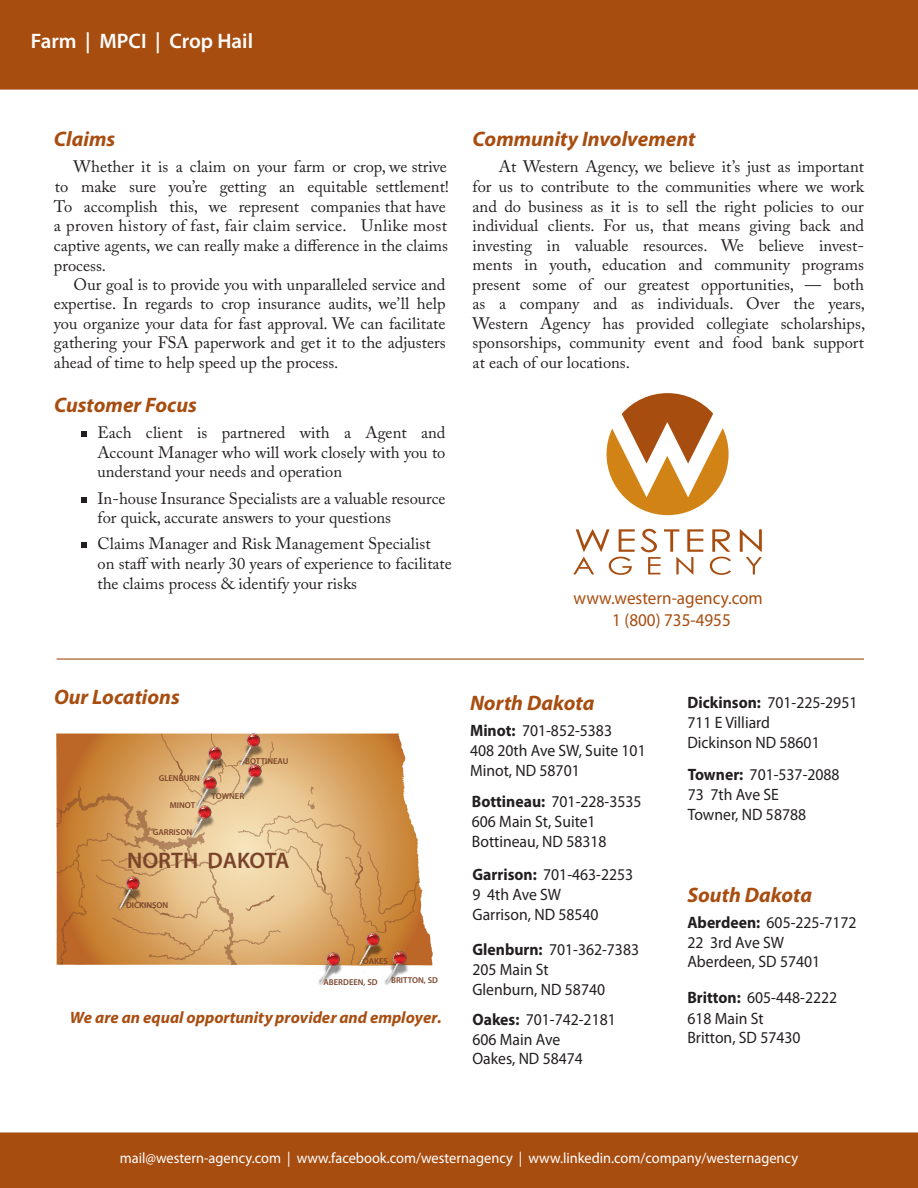
<style>
.page{position:relative;width:918px;height:1188px;background:#fff}
.page>*{position:absolute;margin:0;border:0;box-sizing:border-box;transform-origin:0 0}
.t1{font:600 22.65px "Myriad Pro";color:#7a442a}
.t2{font:italic 700 21px "Myriad Pro";color:#a84d10}
.t3{font:600 21px "Myriad Pro";color:#fff}
.t4{font:18px/21.6px "Myriad Pro";color:#a84d10;text-align:center;scale:.95 1}
.t5{font:16.5px/19.5px "Adobe Caslon Pro";color:#231f20}
.t6{font:16.5px/19.8px "Myriad Pro";color:#231f20;scale:.95 1}
.t7{font:italic 700 16.5px "Myriad Pro";color:#a84d10}
.t8{font:15px "Myriad Pro";color:#fff;scale:.96 1}
.t9{font:600 8.55px "Myriad Pro";color:#7a442a}
.s1{font-weight:700}
</style>
<div class="page">
<div style="left:0;top:0;width:918px;height:90px;background:#a84d10"></div>
<svg style="left:81px;top:432px;width:5px;height:5px"></svg>
<svg style="left:81px;top:497px;width:5px;height:5px"></svg>
<svg style="left:81px;top:543px;width:5px;height:5px"></svg>
<div style="left:0;top:1133px;width:918px;height:55px;background:#a84d10"></div>
<hr style="left:57px;top:659px;width:807px;height:1px;background:#a84d10">
<svg style="left:607px;top:393px;width:122px;height:122px"></svg>
<svg style="left:573px;top:529px;width:62px;height:46px"></svg>
<svg style="left:641px;top:529px;width:62px;height:45px"></svg>
<svg style="left:710px;top:529px;width:21px;height:46px"></svg>
<svg style="left:740px;top:529px;width:22px;height:45px"></svg>
<img style="left:385px;top:909px;width:48px;height:76px">
<svg style="left:56px;top:733px;width:364px;height:251px;background:#daab74"></svg>
<p class="t3" style="left:31px;top:28px;width:224px">Farm | MPCI | Crop Hail</p>
<p class="t2" style="left:54px;top:126px;width:63px">Claims</p>
<p class="t5" style="left:54px;top:157px;width:397px;text-indent:20px">Whether it is a claim on your farm or crop, we strive to make sure you’re getting an equitable settlement!<br>To accomplish this, we represent companies that have a proven history of fast, fair claim service. Unlike most captive agents, we can really make a difference in the claims process.</p>
<p class="t5" style="left:54px;top:274px;width:393px;text-align:justify;text-indent:20px">Our goal is to provide you with unparalleled service and expertise. In regards to crop insurance audits, we’ll help you organize your data for fast approval. We can facilitate gathering your FSA paperwork and get it to the adjusters ahead of time to help speed up the process.</p>
<p class="t2" style="left:54px;top:391px;width:144px">Customer Focus</p>
<p class="t5" style="left:97px;top:423px;width:350px;text-align:justify">Each client is partnered with a Agent and Account Manager who will work closely with you to understand your needs and operation</p>
<p class="t5" style="left:97px;top:488px;width:350px">In-house Insurance Specialists are a valuable resource for quick, accurate answers to your questions</p>
<p class="t5" style="left:97px;top:533px;width:356px">Claims Manager and Risk Management Specialist<br>on staff with nearly 30 years of experience to facilitate the claims process &amp; identify your risks</p>
<p class="t2" style="left:472px;top:126px;width:224px">Community Involvement</p>
<p class="t5" style="left:473px;top:157px;width:394px;text-align:justify;text-indent:26px">At Western Agency, we believe it’s just as important for us to contribute to the communities where we work and do business as it is to sell the right policies to our individual clients. For us, that means giving back and investing in valuable resources. We believe invest&shy;ments in youth, education and community programs present some of our greatest opportunities, — both as a company and as individuals. Over the years, Western Agency has provided collegiate scholarships, sponsorships, community event and food bank support at each of our locations.</p>
<p class="t4" style="left:574px;top:587px;width:201px">www.western-agency.com<br>1 (800) 735-4955</p>
<p class="t2" style="left:54px;top:684px;width:127px">Our Locations</p>
<p class="t9" style="left:159px;top:773px;width:43px">GLENBURN</p>
<p class="t9" style="left:170px;top:799px;width:27px">MINOT</p>
<p class="t9" style="left:153px;top:827px;width:41px">GARRISON</p>
<p class="t9" style="left:245px;top:756px;width:45px">BOTTINEAU</p>
<p class="t9" style="left:212px;top:791px;width:34px">TOWNER</p>
<h1 class="t1" style="left:127px;top:845px;width:164px">NORTH DAKOTA</h1>
<p class="t9" style="left:126px;top:899px;width:44px">DICKINSON</p>
<p class="t9" style="left:363px;top:956px;width:27px">OAKES</p>
<p class="t9" style="left:324px;top:977px;width:56px">ABERDEEN, SD</p>
<p class="t9" style="left:391px;top:975px;width:48px">BRITTON, SD</p>
<p class="t7" style="left:70px;top:1006px;width:374px">We are an equal opportunity provider and employer.</p>
<p class="t2" style="left:470px;top:689px;width:126px">North Dakota</p>
<p class="t6" style="left:470px;top:721px;width:186px"><span class="s1">Minot:</span> 701-852-5383<br>408 20th Ave SW, Suite 101<br>Minot, ND 58701</p>
<p class="t6" style="left:472px;top:791px;width:180px"><span class="s1">Bottineau:</span> 701-228-3535<br>606 Main St, Suite1<br>Bottineau, ND 58318</p>
<p class="t6" style="left:472px;top:864px;width:171px"><span class="s1">Garrison:</span> 701-463-2253<br>9 4th Ave SW<br>Garrison, ND 58540</p>
<p class="t6" style="left:472px;top:940px;width:177px"><span class="s1">Glenburn:</span> 701-362-7383<br>205 Main St<br>Glenburn, ND 58740</p>
<p class="t6" style="left:472px;top:1009px;width:152px"><span class="s1">Oakes:</span> 701-742-2181<br>606 Main Ave<br>Oakes, ND 58474</p>
<p class="t6" style="left:687px;top:692px;width:180px"><span class="s1">Dickinson:</span> 701-225-2951<br>711 E Villiard<br>Dickinson ND 58601</p>
<p class="t6" style="left:688px;top:764px;width:161px"><span class="s1">Towner:</span> 701-537-2088<br>73 7th Ave SE<br>Towner, ND 58788</p>
<p class="t2" style="left:687px;top:881px;width:126px">South Dakota</p>
<p class="t6" style="left:687px;top:912px;width:180px"><span class="s1">Aberdeen:</span> 605-225-7172<br>22 3rd Ave SW<br>Aberdeen, SD 57401</p>
<p class="t6" style="left:687px;top:987px;width:159px;line-height:20.2px"><span class="s1">Britton:</span> 605-448-2222<br>618 Main St<br>Britton, SD 57430</p>
<p class="t8" style="left:120px;top:1149px;width:708px">mail@western-agency.com | www.facebook.com/westernagency | www.linkedin.com/company/westernagency</p>
</div>
